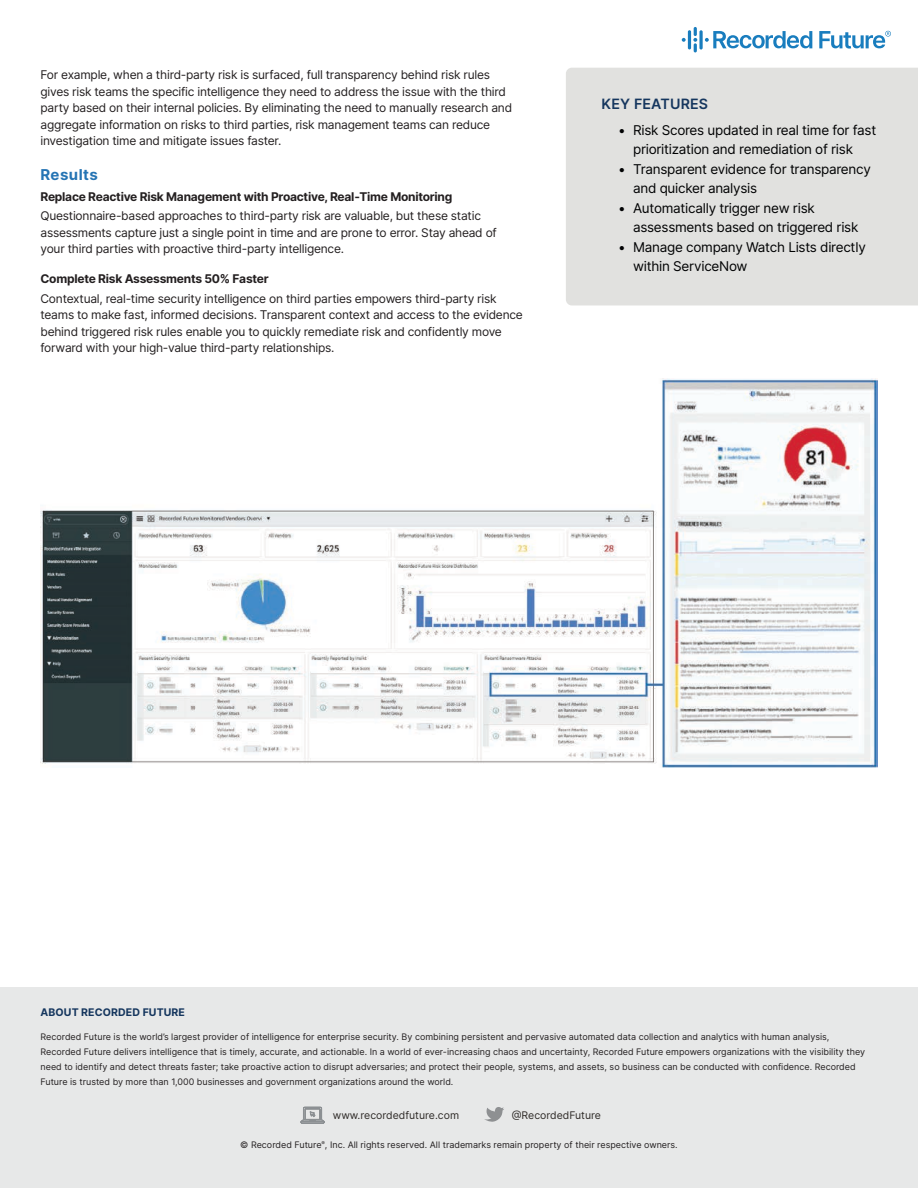
<style>
.page{position:relative;width:918px;height:1188px;background:#fff}
.page>*{position:absolute;margin:0;border:0;box-sizing:border-box;transform-origin:0 0}
.Body{font:700 15px "Inter";letter-spacing:.03em;color:#2574b4}
.t1{font:600 14.25px "Inter";letter-spacing:.01em;color:#15365e}
.t2{font:13.5px/19.5px "Inter";letter-spacing:-.02em;color:#010203}
.Body-2{font:12px/16.5px "Inter";letter-spacing:-.02em;color:#231f20}
.Body-3{font:700 12px "Inter";letter-spacing:-.02em;color:#231f20}
.t3{font:10.5px "Inter";color:#2e2a27}
.Info_Text{font:700 10.5px "Inter";letter-spacing:.01em;color:#15365e}
.Info_Text-2{font:9px/15px "Inter";color:#231f20}
</style>
<div class="page">
<svg style="left:819px;top:31px;width:72px;height:18px"></svg>
<svg style="left:682px;top:38px;width:4px;height:4px"></svg>
<hr style="left:688px;top:30px;width:3px;height:19px;background:#197dbe;border-radius:2px">
<svg style="left:693px;top:27px;width:119px;height:25px"></svg>
<div style="left:566px;top:68px;width:352px;height:237px;background:#e1e1df"></div>
<div style="left:0;top:987px;width:918px;height:201px;background:#e7e8e8"></div>
<div style="left:301px;top:1121px;width:23px;height:2px;border:1px solid #8c9093"></div>
<svg style="left:301px;top:1107px;width:23px;height:15px"></svg>
<svg style="left:484px;top:1107px;width:20px;height:15px"></svg>
<img style="left:40px;top:378px;width:838px;height:390px">
<p class="Body-2" style="left:40px;top:66px;width:473px">For example, when a third-party risk is surfaced, full transparency behind risk rules gives risk teams the specific intelligence they need to address the issue with the third party based on their internal policies. By eliminating the need to manually research and aggregate information on risks to third parties, risk management teams can reduce investigation time and mitigate issues faster.</p>
<p class="Body" style="left:40px;top:163px;width:59px">Results</p>
<p class="Body-3" style="left:40px;top:188px;width:413px">Replace Reactive Risk Management with Proactive, Real-Time Monitoring</p>
<p class="Body-2" style="left:40px;top:207px;width:458px">Questionnaire-based approaches to third-party risk are valuable, but these static assessments capture just a single point in time and are prone to error. Stay ahead of your third parties with proactive third-party intelligence.</p>
<p class="Body-3" style="left:40px;top:270px;width:230px">Complete Risk Assessments 50% Faster</p>
<p class="Body-2" style="left:40px;top:290px;width:484px">Contextual, real-time security intelligence on third parties empowers third-party risk teams to make fast, informed decisions. Transparent context and access to the evidence behind triggered risk rules enable you to quickly remediate risk and confidently move forward with your high-value third-party relationships.</p>
<h3 class="t1" style="left:602px;top:93px;width:108px">KEY FEATURES</h3>
<p class="t2" style="left:633px;top:120px;width:245px;text-indent:-15px">• Risk Scores updated in real time for fast prioritization and remediation of risk</p>
<p class="t2" style="left:633px;top:159px;width:239px;text-indent:-15px">• Transparent evidence for transparency and quicker analysis</p>
<p class="t2" style="left:633px;top:198px;width:227px;text-indent:-15px">• Automatically trigger new risk assessments based on triggered risk</p>
<p class="t2" style="left:633px;top:237px;width:234px;text-indent:-15px">• Manage company Watch Lists directly within ServiceNow</p>
<p class="Info_Text" style="left:41px;top:1004px;width:146px">ABOUT RECORDED FUTURE</p>
<p class="Info_Text-2" style="left:40px;top:1029px;width:826px">Recorded Future is the world’s largest provider of intelligence for enterprise security. By combining persistent and pervasive automated data collection and analytics with human analysis, Recorded Future delivers intelligence that is timely, accurate, and actionable. In a world of ever-increasing chaos and uncertainty, Recorded Future empowers organizations with the visibility they need to identify and detect threats faster; take proactive action to disrupt adversaries; and protect their people, systems, and assets, so business can be conducted with confidence. Recorded Future is trusted by more than 1,000 businesses and government organizations around the world.</p>
<p class="t3" style="left:333px;top:1107px;width:128px">www.recordedfuture.com</p>
<p class="t3" style="left:512px;top:1108px;width:91px">@RecordedFuture</p>
<p class="Info_Text-2" style="left:240px;top:1137px;width:439px">© Recorded Future<sup>®</sup>, Inc. All rights reserved. All trademarks remain property of their respective owners.</p>
</div>
